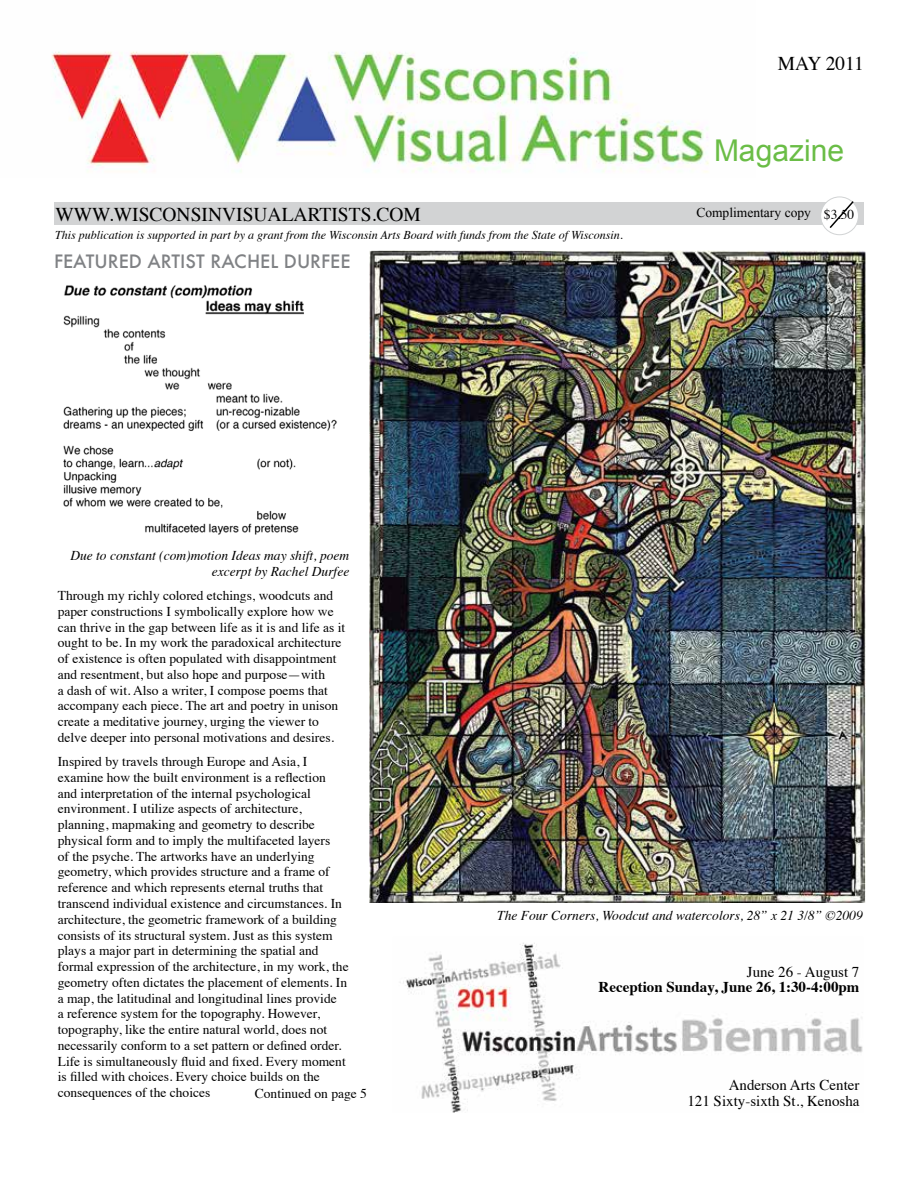
<style>
.page{position:relative;width:918px;height:1188px;background:#fff}
.page>*{position:absolute;margin:0;border:0;box-sizing:border-box;transform-origin:0 0}
.t1{font:30px "Arial";color:#6abd46}
.t2{font:19.5px "Times";color:#000}
.t3{font:500 18px "Futura";color:#808285}
.t4{font:15px/15.8px "Times";color:#000;text-align:right}
.t5{font:700 15px "Times";color:#000}
.t6{font:13.5px/15.8px "Times";color:#000}
.t7{font:italic 13.5px/15.8px "Times";color:#000;text-align:right}
.t8{font:13.5px "Times New Roman";color:#000}
.t9{font:italic 12px "Times";color:#000}
.s1{font-family:"Times"}
</style>
<div class="page">
<div style="left:54px;top:202px;width:810px;height:23px;background:#d2d3d4"></div>
<img style="left:51px;top:51px;width:658px;height:122px">
<div style="left:821px;top:197px;width:37px;height:38px;background:#fff;border-radius:50%"></div>
<div style="left:820px;top:197px;width:39px;height:38px;border:1px solid #d1d3d4;border-radius:50%"></div>
<svg style="left:828px;top:199px;width:27px;height:31px"></svg>
<img style="left:369px;top:251px;width:496px;height:652px">
<img style="left:400px;top:943px;width:463px;height:170px">
<img style="left:63px;top:285px;width:274px;height:250px">
<h2 class="t2" style="left:778px;top:45px;width:88px">May 2011</h2>
<h1 class="t1" style="left:714px;top:131px;width:132px">Magazine</h1>
<h2 class="t2" style="left:56px;top:196px;width:367px">www.wisconsinvisualartists.com</h2>
<p class="t8" style="left:696px;top:204px;width:159px">Complimentary copy <span class="s1">$3.50</span></p>
<p class="t9" style="left:55px;top:224px;width:569px">This publication is supported in part by a grant from the Wisconsin Arts Board with funds from the State of Wisconsin.</p>
<h3 class="t3" style="left:54px;top:249px;width:298px">FEATURED ARTIST RACHEL DURFEE</h3>
<p class="t7" style="left:70px;top:547px;width:280px">Due to constant (com)motion Ideas may shift, poem excerpt by Rachel Durfee</p>
<p class="t6" style="left:58px;top:586px;width:289px">Through my richly colored etchings, woodcuts and paper constructions I symbolically explore how we can thrive in the gap between life as it is and life as it ought to be. In my work the paradoxical architecture of existence is often populated with disappointment and resentment, but also hope and purpose—with<br>a dash of wit. Also a writer, I compose poems that accompany each piece. The art and poetry in unison create a meditative journey, urging the viewer to delve deeper into personal motivations and desires.</p>
<p class="t6" style="left:58px;top:753px;width:292px">Inspired by travels through Europe and Asia, I examine how the built environment is a reflection and interpretation of the internal psychological environment. I utilize aspects of architecture, planning, mapmaking and geometry to describe physical form and to imply the multifaceted layers<br>of the psyche. The artworks have an underlying geometry, which provides structure and a frame of reference and which represents eternal truths that transcend individual existence and circumstances. In architecture, the geometric framework of a building consists of its structural system. Just as this system plays a major part in determining the spatial and formal expression of the architecture, in my work, the geometry often dictates the placement of elements. In a map, the latitudinal and longitudinal lines provide<br>a reference system for the topography. However, topography, like the entire natural world, does not necessarily conform to a set pattern or defined order.<br>Life is simultaneously fluid and fixed. Every moment is filled with choices. Every choice builds on the consequences of the choices</p>
<p class="t6" style="left:255px;top:1084px;width:114px">Continued on page 5</p>
<p class="t7" style="left:497px;top:907px;width:367px">The Four Corners, Woodcut and watercolors, 28” x 21 3/8” ©2009</p>
<p class="t4" style="left:747px;top:962px;width:114px">June 26 - August 7</p>
<p class="t5" style="left:599px;top:973px;width:262px">Reception Sunday, June 26, 1:30-4:00pm</p>
<p class="t4" style="left:687px;top:1076px;width:174px">Anderson Arts Center<br>121 Sixty-sixth St., Kenosha</p>
</div>
